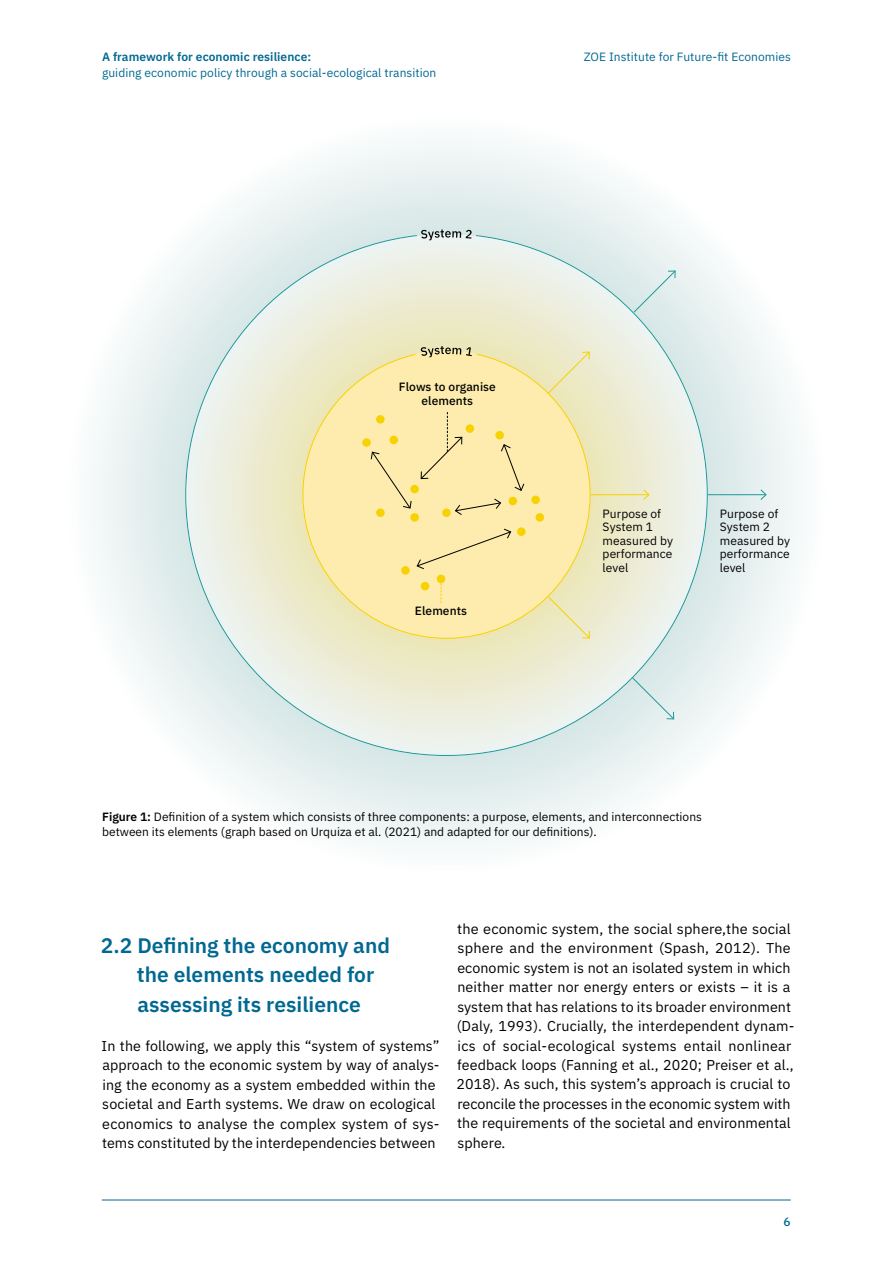
<style>
.page{position:relative;width:893px;height:1263px;background:#fff}
.page>*{position:absolute;margin:0;border:0;box-sizing:border-box;transform-origin:0 0}
.t1{font:600 21px/29.2px "IBM Plex Sans";color:#006891}
.t2{font:14.25px/19.5px "IBM Plex Sans";letter-spacing:.005em;color:#000}
.t3{font:12px/13.5px "IBM Plex Sans";color:#000}
.t4{font:12px "IBM Plex Sans";letter-spacing:.005em;color:#006891}
.t5{font:600 12px "IBM Plex Sans";letter-spacing:.005em;color:#006891}
.t6{font:500 12px/13.5px "IBM Plex Sans";letter-spacing:.005em;color:#000;text-align:center}
.t7{font:500 12px "IBM Plex Sans";color:#006891}
.s1{font-weight:600}
</style>
<div class="page">
<hr style="left:102px;top:1200px;width:689px;height:1px;background:#006891">
<svg style="left:95px;top:143px;width:704px;height:704px"></svg>
<svg style="left:186px;top:235px;width:521px;height:520px;background:#e7ecdf"></svg>
<svg style="left:421px;top:229px;width:51px;height:11px"></svg>
<svg style="left:302px;top:353px;width:289px;height:286px;background:#f9eaaf"></svg>
<svg style="left:421px;top:346px;width:51px;height:11px"></svg>
<hr style="left:591px;top:494px;width:58px;height:1px;background:#f7d100">
<svg style="left:643px;top:489px;width:7px;height:12px"></svg>
<svg style="left:500px;top:444px;width:25px;height:47px"></svg>
<div style="left:416px;top:528px;width:96px;height:42px;background:#fdecae"></div>
<svg style="left:454px;top:498px;width:48px;height:18px"></svg>
<svg style="left:370px;top:451px;width:42px;height:58px;background:#f3e2a7"></svg>
<hr style="left:708px;top:494px;width:58px;height:1px;background:#1d9a98">
<svg style="left:760px;top:489px;width:7px;height:12px"></svg>
<svg style="left:547px;top:351px;width:43px;height:43px;background:#ece8bd"></svg>
<svg style="left:633px;top:270px;width:43px;height:43px;background:#d7e8e8"></svg>
<svg style="left:547px;top:596px;width:44px;height:43px;background:#ece8bd"></svg>
<svg style="left:631px;top:677px;width:44px;height:43px;background:#d7e8e8"></svg>
<div style="left:376px;top:415px;width:9px;height:9px;background:#f7d100;border-radius:50%"></div>
<div style="left:531px;top:495px;width:9px;height:9px;background:#f7d100;border-radius:50%"></div>
<div style="left:466px;top:424px;width:8px;height:9px;background:#f7d100;border-radius:50%"></div>
<div style="left:362px;top:438px;width:9px;height:9px;background:#f7d100;border-radius:50%"></div>
<div style="left:509px;top:497px;width:8px;height:8px;background:#f7d100;border-radius:50%"></div>
<div style="left:376px;top:508px;width:9px;height:9px;background:#f7d100;border-radius:50%"></div>
<div style="left:410px;top:485px;width:9px;height:8px;background:#f7d100;border-radius:50%"></div>
<div style="left:410px;top:513px;width:9px;height:9px;background:#f7d100;border-radius:50%"></div>
<div style="left:442px;top:508px;width:9px;height:9px;background:#f7d100;border-radius:50%"></div>
<div style="left:421px;top:582px;width:8px;height:8px;background:#f7d100;border-radius:50%"></div>
<div style="left:437px;top:575px;width:8px;height:8px;background:#f7d100;border-radius:50%"></div>
<div style="left:389px;top:436px;width:9px;height:8px;background:#f7d100;border-radius:50%"></div>
<div style="left:536px;top:513px;width:8px;height:9px;background:#f7d100;border-radius:50%"></div>
<div style="left:401px;top:566px;width:9px;height:9px;background:#f7d100;border-radius:50%"></div>
<div style="left:517px;top:527px;width:9px;height:9px;background:#f7d100;border-radius:50%"></div>
<div style="left:495px;top:431px;width:9px;height:8px;background:#f7d100;border-radius:50%"></div>
<svg style="left:441px;top:583px;width:1px;height:20px"></svg>
<svg style="left:420px;top:412px;width:43px;height:68px;background:#f3e3a7"></svg>
<p class="t5" style="left:102px;top:47px;width:211px">A framework for economic resilience:</p>
<p class="t4" style="left:584px;top:47px;width:209px">ZOE Institute for Future-fit Economies</p>
<p class="t4" style="left:102px;top:63px;width:336px">guiding economic policy through a social-ecological transition</p>
<p class="t6" style="left:399px;top:379px;width:99px">Flows to organise elements</p>
<p class="t6" style="left:415px;top:603px;width:54px">Elements</p>
<p class="t3" style="left:603px;top:506px;width:72px">Purpose of<br>System 1 measured by performance level</p>
<p class="t3" style="left:720px;top:506px;width:72px">Purpose of<br>System 2 measured by performance level</p>
<p class="t3" style="left:102px;top:809px;width:601px;line-height:14.7px"><span class="s1">Figure 1:</span> Definition of a system which consists of three components: a purpose, elements, and interconnections between its elements (graph based on Urquiza et al. (2021) and adapted for our definitions).</p>
<h1 class="t1" style="left:137px;top:929px;width:255px;text-indent:-36px">2.2 Defining the economy and the elements needed for assessing its resilience</h1>
<p class="t2" style="left:102px;top:1034px;width:340px">In the following, we apply this “system of systems” approach to the economic system by way of analys&shy;ing the economy as a system embedded within the societal and Earth systems. We draw on ecological economics to analyse the complex system of sys&shy;tems constituted by the interdependencies between</p>
<p class="t2" style="left:457px;top:917px;width:339px">the economic system, the social sphere,the social sphere and the environment (Spash, 2012). The economic system is not an isolated system in which neither matter nor energy enters or exists – it is a system that has relations to its broader environment (Daly, 1993). Crucially, the interdependent dynam&shy;ics of social-ecological systems entail nonlinear feedback loops (Fanning et al., 2020; Preiser et al., 2018). As such, this system’s approach is crucial to reconcile the processes in the economic system with the requirements of the societal and environmental sphere.</p>
<p class="t7" style="left:783px;top:1213px;width:9px">6</p>
</div>
